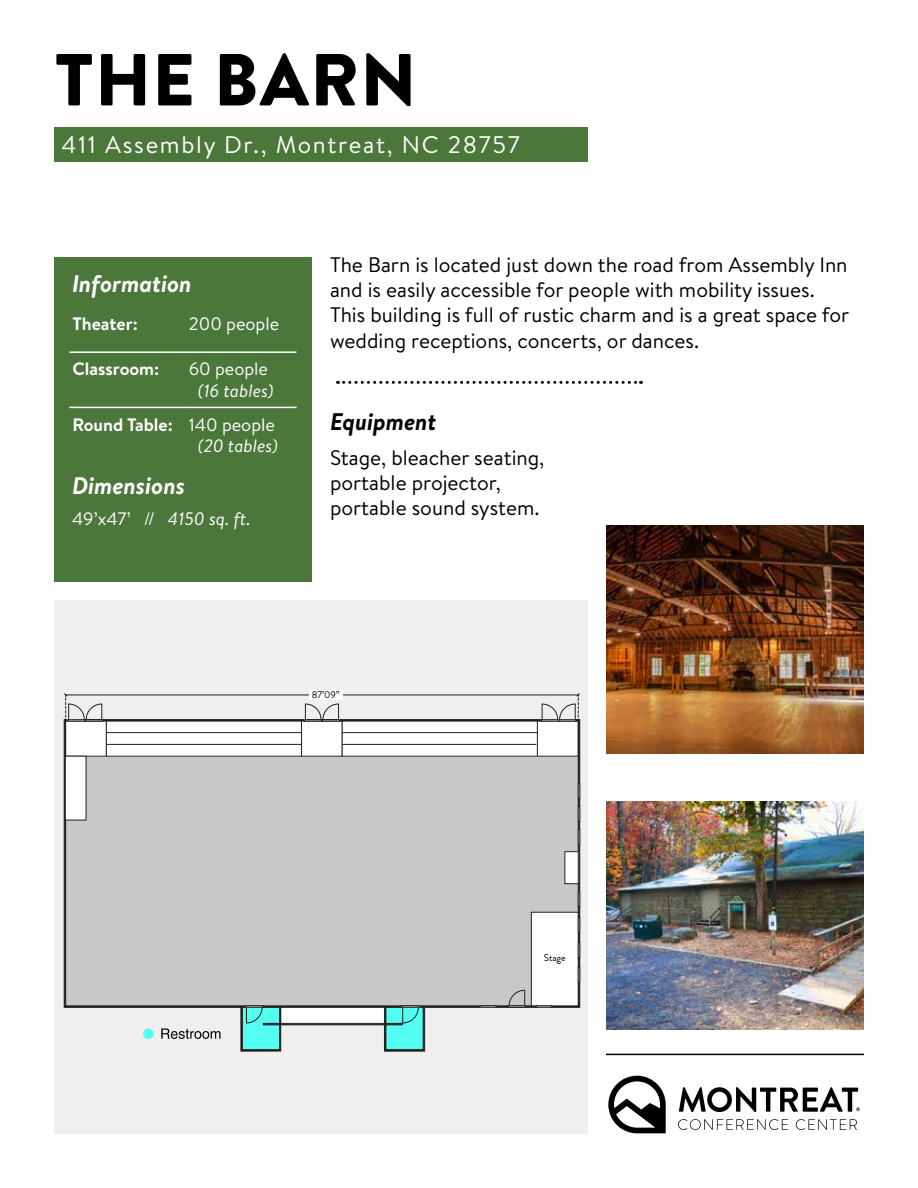
<style>
.page{position:relative;width:918px;height:1188px;background:#fff}
.page>*{position:absolute;margin:0;border:0;box-sizing:border-box;transform-origin:0 0}
.t1{font:900 73.5px "Brandon Text";letter-spacing:.02em;color:#000}
.t2{font:24px "Brandon Text";letter-spacing:.07em;color:#fff}
.t3{font:italic 700 24px "Brandon Text";color:#fff}
.t4{font:italic 700 24px "Brandon Text";color:#000}
.t5{font:21px/25.2px "Brandon Text";color:#000}
.t6{font:700 18px/33.6px "Brandon Text";color:#fff;text-align:right}
.t7{font:italic 18px "Brandon Text";color:#fff}
.t8{font:18px "Brandon Text";color:#fff}
.t9{font:9.9px "Brandon Grotesque";color:#000}
.s1{font-weight:400;font-style:italic}
.s2{font-weight:400}
.s3{font-style:normal}
</style>
<div class="page">
<div style="left:54px;top:127px;width:534px;height:34px;background:#4b773b"></div>
<div style="left:54px;top:600px;width:534px;height:534px;background:#f0efee"></div>
<svg style="left:64px;top:719px;width:516px;height:333px;background:#c7c8ca"></svg>
<div style="left:66px;top:721px;width:40px;height:35px;background:#fff"></div>
<div style="left:65px;top:721px;width:42px;height:35px;border:1px solid #231f20"></div>
<div style="left:537px;top:721px;width:41px;height:35px;background:#fff"></div>
<div style="left:302px;top:721px;width:40px;height:35px;background:#fff"></div>
<div style="left:301px;top:721px;width:42px;height:35px;border:1px solid #231f20"></div>
<div style="left:342px;top:721px;width:195px;height:35px;background:#fff"></div>
<div style="left:531px;top:912px;width:47px;height:94px;background:#fff"></div>
<div style="left:531px;top:912px;width:48px;height:94px;border:1px solid #231f20"></div>
<div style="left:281px;top:1007px;width:103px;height:16px;background:#fff"></div>
<div style="left:280px;top:1007px;width:105px;height:17px;border:1px solid #231f20"></div>
<div style="left:565px;top:852px;width:13px;height:32px;background:#fff"></div>
<div style="left:565px;top:851px;width:14px;height:33px;border:1px solid #231f20"></div>
<div style="left:106px;top:721px;width:196px;height:35px;background:#fff"></div>
<hr style="left:342px;top:744px;width:194px;height:1px;background:#231f20">
<hr style="left:106px;top:744px;width:196px;height:1px;background:#231f20">
<hr style="left:106px;top:732px;width:196px;height:1px;background:#231f20">
<hr style="left:342px;top:732px;width:195px;height:1px;background:#231f20">
<div style="left:65px;top:756px;width:21px;height:64px;background:#fff"></div>
<div style="left:65px;top:756px;width:21px;height:64px;border:1px solid #231f20"></div>
<svg style="left:508px;top:990px;width:18px;height:18px"></svg>
<svg style="left:242px;top:1006px;width:38px;height:44px;background:#4cddd1"></svg>
<svg style="left:385px;top:1006px;width:39px;height:44px;background:#4bd9cd"></svg>
<svg style="left:304px;top:703px;width:36px;height:18px"></svg>
<svg style="left:578px;top:829px;width:2px;height:16px"></svg>
<svg style="left:578px;top:806px;width:2px;height:16px"></svg>
<svg style="left:578px;top:783px;width:2px;height:16px"></svg>
<svg style="left:578px;top:891px;width:2px;height:17px"></svg>
<svg style="left:578px;top:917px;width:2px;height:16px"></svg>
<svg style="left:578px;top:942px;width:2px;height:16px"></svg>
<svg style="left:578px;top:967px;width:2px;height:16px"></svg>
<svg style="left:536px;top:1006px;width:16px;height:2px"></svg>
<svg style="left:480px;top:1006px;width:17px;height:2px"></svg>
<hr style="left:66px;top:695px;width:512px;height:1px;background:#231f20">
<div style="left:309px;top:690px;width:33px;height:9px;background:#fff"></div>
<svg style="left:161px;top:1029px;width:60px;height:10px"></svg>
<div style="left:143px;top:1028px;width:11px;height:11px;background:#53fff1;border-radius:50%"></div>
<svg style="left:64px;top:693px;width:39px;height:28px"></svg>
<svg style="left:541px;top:693px;width:39px;height:28px"></svg>
<img style="left:606px;top:802px;width:258px;height:228px">
<img style="left:606px;top:526px;width:258px;height:228px">
<div style="left:54px;top:257px;width:258px;height:325px;background:#4b773b"></div>
<hr style="left:69px;top:351px;width:117px;height:2px;background:#fff">
<hr style="left:186px;top:351px;width:111px;height:2px;background:#fff">
<hr style="left:69px;top:407px;width:117px;height:1px;background:#fff">
<hr style="left:186px;top:407px;width:111px;height:1px;background:#fff">
<svg style="left:338px;top:381px;width:303px;height:3px"></svg>
<svg style="left:608px;top:1076px;width:58px;height:57px"></svg>
<svg style="left:678px;top:1119px;width:110px;height:11px"></svg>
<svg style="left:796px;top:1119px;width:61px;height:11px"></svg>
<svg style="left:679px;top:1087px;width:181px;height:25px"></svg>
<hr style="left:606px;top:1054px;width:258px;height:1px;background:#000">
<h1 class="t1" style="left:55px;top:28px;width:363px">THE BARN</h1>
<p class="t2" style="left:62px;top:128px;width:460px">411 Assembly Dr., Montreat, NC 28757</p>
<p class="t3" style="left:72px;top:267px;width:121px">Information</p>
<p class="t6" style="left:72px;top:307px;width:67px">Theater:</p>
<p class="t8" style="left:189px;top:312px;width:92px">200 people</p>
<p class="t6" style="left:72px;top:352px;width:88px">Classroom:</p>
<p class="t8" style="left:189px;top:357px;width:81px">60 people</p>
<p class="t6" style="left:72px;top:373px;width:204px"><span class="s1">(16 tables)<br></span>Round Table: <span class="s2">140 people</span></p>
<p class="t7" style="left:198px;top:434px;width:82px">(20 tables)</p>
<p class="t3" style="left:72px;top:469px;width:115px">Dimensions</p>
<p class="t7" style="left:72px;top:506px;width:180px"><span class="s3">49’x47’ //</span> 4150 sq. ft.</p>
<p class="t5" style="left:330px;top:252px;width:521px">The Barn is located just down the road from Assembly Inn and is easily accessible for people with mobility issues.<br>This building is full of rustic charm and is a great space for wedding receptions, concerts, or dances.</p>
<p class="t4" style="left:330px;top:405px;width:108px">Equipment</p>
<p class="t5" style="left:330px;top:444px;width:216px">Stage, bleacher seating, portable projector, portable sound system.</p>
<p class="t9" style="left:312px;top:688px;width:29px">87’09”</p>
<p class="t9" style="left:544px;top:951px;width:23px">Stage</p>
</div>
